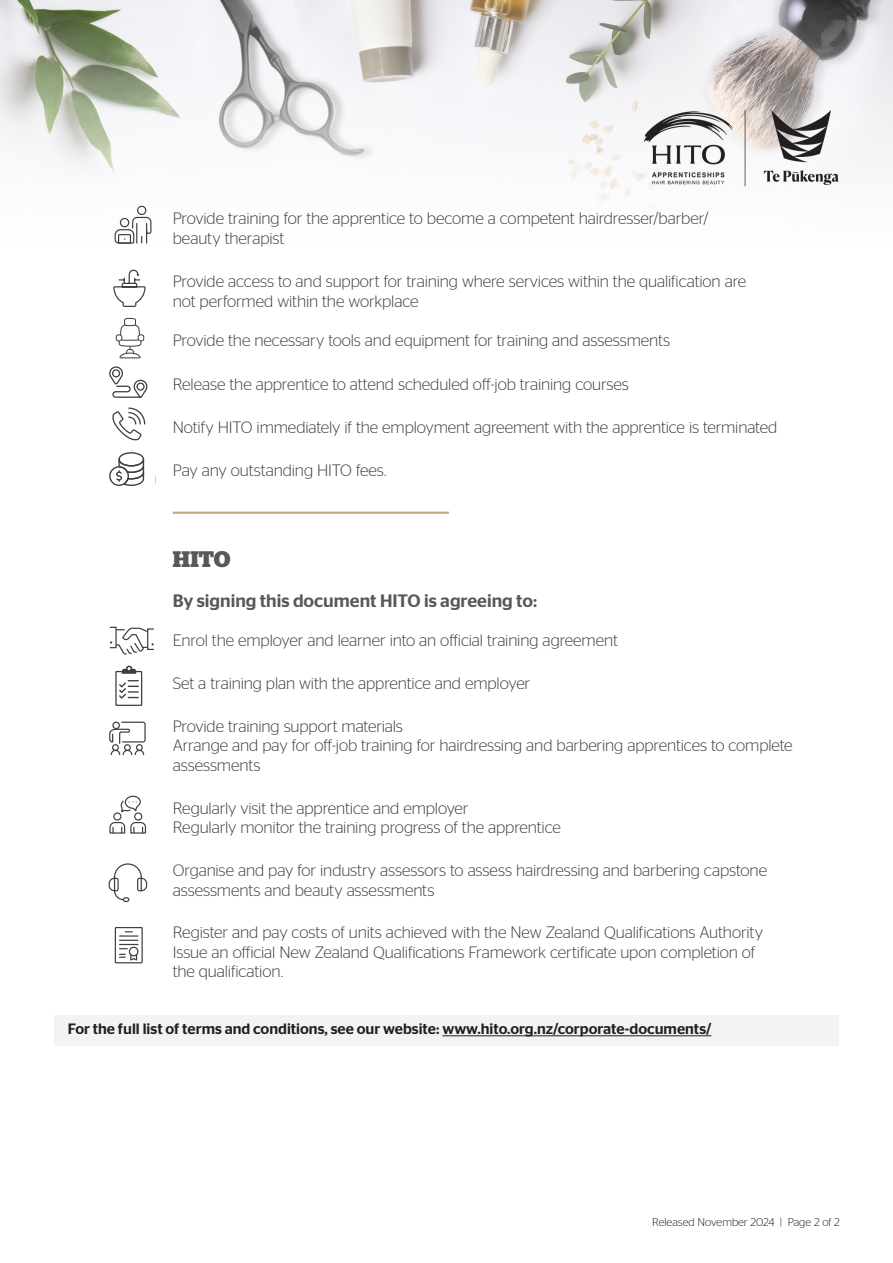
<style>
.page{position:relative;width:893px;height:1263px;background:#fff}
.page>*{position:absolute;margin:0;border:0;box-sizing:border-box;transform-origin:0 0}
.t1{font:700 22.5px "Stag";color:#57585a}
.t2{font:500 18px "Stag Sans";color:#57585a}
.t3{font:300 16.5px/19.5px "Stag Sans";letter-spacing:-.01em;color:#3e3e3f}
.t4{font:500 15px "Stag Sans";color:#231f20}
.t5{font:300 11.25px "Stag Sans";color:#231f20}
.t6{font:5.1px "Stag Sans";color:#231f20}
.t7{font:4.8px "Stag Sans";color:#231f20}
</style>
<div class="page">
<img style="left:0;top:0;width:893px;height:216px">
<div style="left:55px;top:1015px;width:784px;height:31px;background:#f2f3f4"></div>
<hr style="left:442px;top:1035px;width:269px;height:1px;background:#231f20">
<hr style="left:173px;top:512px;width:276px;height:2px;background:#bdae7e">
<svg style="left:116px;top:318px;width:28px;height:40px"></svg>
<svg style="left:110px;top:626px;width:44px;height:29px"></svg>
<div style="left:115px;top:927px;width:28px;height:36px;border:1px solid #3e3e3f"></div>
<div style="left:129px;top:947px;width:10px;height:9px;border:1px solid #3e3e3f;border-radius:50%"></div>
<svg style="left:120px;top:931px;width:18px;height:31px"></svg>
<svg style="left:108px;top:863px;width:39px;height:39px"></svg>
<div style="left:113px;top:812px;width:8px;height:8px;border:1px solid #3e3e3f;border-radius:50%"></div>
<div style="left:134px;top:812px;width:8px;height:8px;border:1px solid #3e3e3f;border-radius:50%"></div>
<svg style="left:109px;top:822px;width:38px;height:12px"></svg>
<svg style="left:120px;top:795px;width:21px;height:17px"></svg>
<svg style="left:109px;top:721px;width:37px;height:35px"></svg>
<svg style="left:109px;top:366px;width:39px;height:32px"></svg>
<svg style="left:112px;top:407px;width:34px;height:34px"></svg>
<svg style="left:109px;top:452px;width:35px;height:34px"></svg>
<div style="left:115px;top:671px;width:27px;height:35px;border:1px solid #3e3e3f"></div>
<svg style="left:122px;top:666px;width:14px;height:8px"></svg>
<svg style="left:119px;top:680px;width:20px;height:19px"></svg>
<svg style="left:113px;top:269px;width:32px;height:38px"></svg>
<img style="left:640px;top:105px;width:209px;height:85px">
<div style="left:137px;top:206px;width:9px;height:9px;border:1px solid #3e3e3f;border-radius:50%"></div>
<svg style="left:114px;top:216px;width:38px;height:28px"></svg>
<p class="t3" style="left:173px;top:208px;width:537px">Provide training for the apprentice to become a competent hairdresser/barber/ beauty therapist</p>
<p class="t3" style="left:173px;top:271px;width:575px">Provide access to and support for training where services within the qualification are not performed within the workplace</p>
<p class="t3" style="left:173px;top:331px;width:499px">Provide the necessary tools and equipment for training and assessments</p>
<p class="t3" style="left:173px;top:374px;width:458px">Release the apprentice to attend scheduled off-job training courses</p>
<p class="t3" style="left:173px;top:417px;width:606px">Notify HITO immediately if the employment agreement with the apprentice is terminated</p>
<p class="t3" style="left:173px;top:460px;width:215px">Pay any outstanding HITO fees.</p>
<p class="t6" style="left:351px;top:215px;width:18px">FINALS</p>
<p class="t7" style="left:212px;top:283px;width:17px">FINALS</p>
<h3 class="t1" style="left:173px;top:546px;width:59px">HITO</h3>
<p class="t2" style="left:173px;top:590px;width:366px">By signing this document HITO is agreeing to:</p>
<p class="t3" style="left:173px;top:630px;width:447px">Enrol the employer and learner into an official training agreement</p>
<p class="t3" style="left:173px;top:673px;width:359px">Set a training plan with the apprentice and employer</p>
<p class="t3" style="left:173px;top:716px;width:621px">Provide training support materials<br>Arrange and pay for off-job training for hairdressing and barbering apprentices to complete assessments</p>
<p class="t3" style="left:173px;top:798px;width:390px">Regularly visit the apprentice and employer<br>Regularly monitor the training progress of the apprentice</p>
<p class="t3" style="left:173px;top:860px;width:596px">Organise and pay for industry assessors to assess hairdressing and barbering capstone assessments and beauty assessments</p>
<p class="t3" style="left:173px;top:923px;width:592px">Register and pay costs of units achieved with the New Zealand Qualifications Authority<br>Issue an official New Zealand Qualifications Framework certificate upon completion of the qualification.</p>
<p class="t4" style="left:68px;top:1020px;width:645px">For the full list of terms and conditions, see our website: www.hito.org.nz/corporate-documents/</p>
<p class="t5" style="left:652px;top:1215px;width:189px">Released November 2024 | Page 2 of 2</p>
</div>
